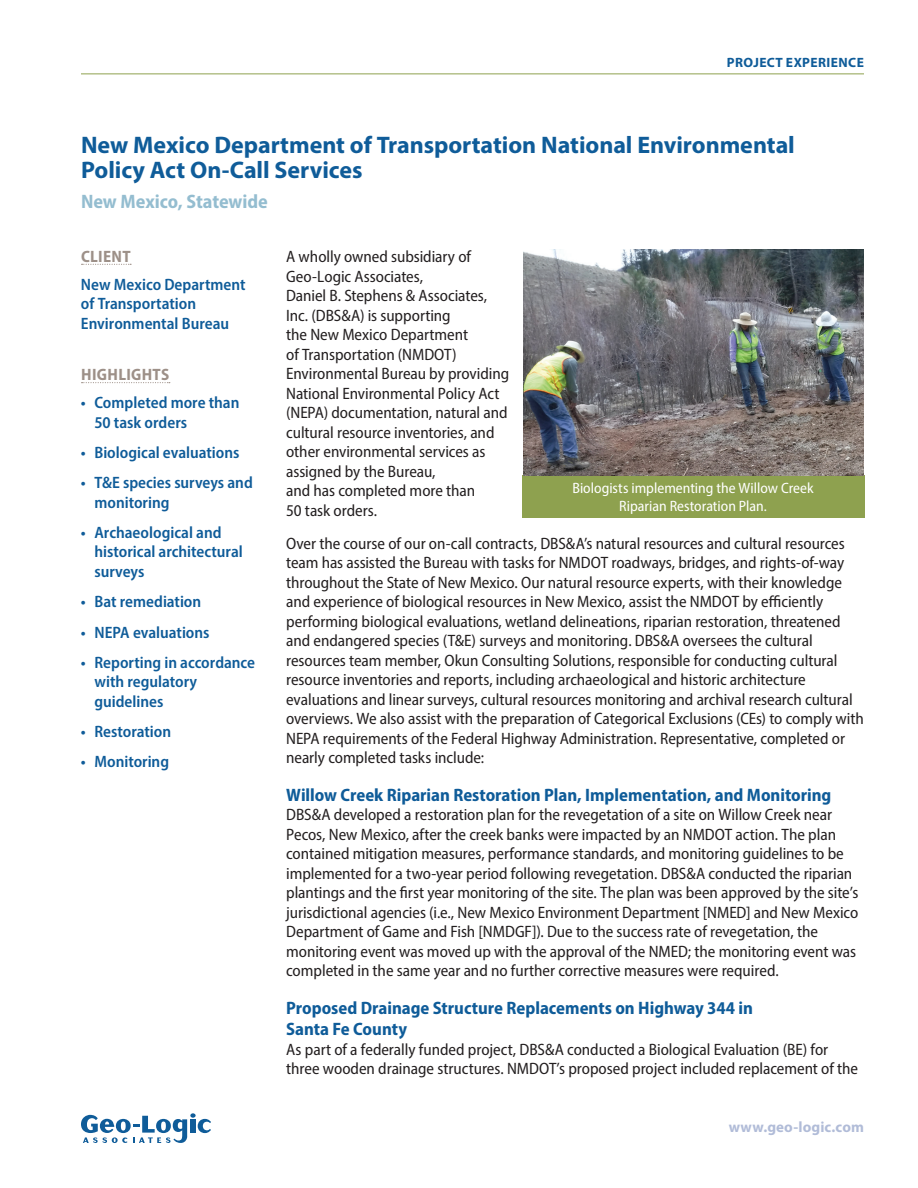
<style>
.page{position:relative;width:918px;height:1188px;background:#fff}
.page>*{position:absolute;margin:0;border:0;box-sizing:border-box;transform-origin:0 0}
.t1{font:700 24px/25.5px "Myriad Pro";letter-spacing:-.005em;color:#0f5c99}
.t2{font:700 semi-condensed 19.5px "Myriad Pro";color:#94bdd0}
.t3{font:700 semi-condensed 18px/21px "Myriad Pro";color:#0f5c99}
.t4{font:semi-condensed 16.5px/19.5px "Myriad Pro";letter-spacing:-.005em;color:#231f20}
.t5{font:600 semi-condensed 16.5px/19.5px "Myriad Pro";color:#0f5c99}
.t6{font:700 semi-condensed 16.5px "Myriad Pro";letter-spacing:.02em;color:#9d9088}
.t7{font:semi-condensed 15px/18px "Myriad Pro";color:#fff;text-align:center}
.t8{font:700 15px "Myriad Pro";letter-spacing:.005em;color:#b1bcd8}
.t9{font:700 13.5px "Myriad Pro";letter-spacing:.03em;color:#0f5c99}
</style>
<div class="page">
<hr style="left:81px;top:74px;width:783px;height:1px;background:#8ea14f">
<svg style="left:81px;top:1113px;width:130px;height:30px"></svg>
<div style="left:522px;top:475px;width:343px;height:43px;background:#8ea14f"></div>
<img style="left:524px;top:250px;width:340px;height:225px">
<svg style="left:82px;top:264px;width:49px;height:1px"></svg>
<svg style="left:82px;top:382px;width:88px;height:1px"></svg>
<p class="t9" style="left:727px;top:54px;width:138px">PROJECT EXPERIENCE</p>
<h1 class="t1" style="left:81px;top:131px;width:715px">New Mexico Department of Transportation National Environmental<br>Policy Act On-Call Services</h1>
<p class="t2" style="left:81px;top:189px;width:188px">New Mexico, Statewide</p>
<p class="t6" style="left:81px;top:246px;width:51px">CLIENT</p>
<p class="t5" style="left:81px;top:274px;width:166px">New Mexico Department of Transportation<br>Environmental Bureau</p>
<p class="t6" style="left:81px;top:364px;width:90px">HIGHLIGHTS</p>
<p class="t5" style="left:94px;top:392px;width:146px;text-indent:-13px">• Completed more than<br>50 task orders</p>
<p class="t5" style="left:81px;top:442px;width:160px">• Biological evaluations</p>
<p class="t5" style="left:94px;top:473px;width:160px;text-indent:-13px">• T&amp;E species surveys and monitoring</p>
<p class="t5" style="left:94px;top:522px;width:150px;text-indent:-13px">• Archaeological and historical architectural surveys</p>
<p class="t5" style="left:81px;top:592px;width:122px">• Bat remediation</p>
<p class="t5" style="left:81px;top:622px;width:130px">• NEPA evaluations</p>
<p class="t5" style="left:94px;top:652px;width:162px;text-indent:-13px">• Reporting in accordance with regulatory guidelines</p>
<p class="t5" style="left:81px;top:722px;width:92px">• Restoration</p>
<p class="t5" style="left:81px;top:752px;width:90px">• Monitoring</p>
<p class="t4" style="left:286px;top:247px;width:225px">A wholly owned subsidiary of<br>Geo-Logic Associates,<br>Daniel B. Stephens &amp; Associates,<br>Inc. (DBS&amp;A) is supporting<br>the New Mexico Department<br>of Transportation (NMDOT)<br>Environmental Bureau by providing<br>National Environmental Policy Act (NEPA) documentation, natural and cultural resource inventories, and other environmental services as assigned by the Bureau,<br>and has completed more than<br>50 task orders.</p>
<p class="t4" style="left:286px;top:533px;width:579px">Over the course of our on-call contracts, DBS&amp;A’s natural resources and cultural resources team has assisted the Bureau with tasks for NMDOT roadways, bridges, and rights-of-way throughout the State of New Mexico. Our natural resource experts, with their knowledge and experience of biological resources in New Mexico, assist the NMDOT by efficiently performing biological evaluations, wetland delineations, riparian restoration, threatened and endangered species (T&amp;E) surveys and monitoring. DBS&amp;A oversees the cultural resources team member, Okun Consulting Solutions, responsible for conducting cultural resource inventories and reports, including archaeological and historic architecture evaluations and linear surveys, cultural resources monitoring and archival research cultural overviews. We also assist with the preparation of Categorical Exclusions (CEs) to comply with NEPA requirements of the Federal Highway Administration. Representative, completed or nearly completed tasks include:</p>
<p class="t3" style="left:286px;top:784px;width:547px">Willow Creek Riparian Restoration Plan, Implementation, and Monitoring</p>
<p class="t4" style="left:286px;top:805px;width:574px">DBS&amp;A developed a restoration plan for the revegetation of a site on Willow Creek near Pecos, New Mexico, after the creek banks were impacted by an NMDOT action. The plan contained mitigation measures, performance standards, and monitoring guidelines to be implemented for a two-year period following revegetation. DBS&amp;A conducted the riparian plantings and the first year monitoring of the site. The plan was been approved by the site’s jurisdictional agencies (i.e., New Mexico Environment Department [NMED] and New Mexico Department of Game and Fish [NMDGF]). Due to the success rate of revegetation, the monitoring event was moved up with the approval of the NMED; the monitoring event was completed in the same year and no further corrective measures were required.</p>
<p class="t3" style="left:286px;top:997px;width:468px">Proposed Drainage Structure Replacements on Highway 344 in<br>Santa Fe County</p>
<p class="t4" style="left:286px;top:1039px;width:573px">As part of a federally funded project, DBS&amp;A conducted a Biological Evaluation (BE) for three wooden drainage structures. NMDOT’s proposed project included replacement of the</p>
<p class="t7" style="left:572px;top:479px;width:243px">Biologists implementing the Willow Creek<br>Riparian Restoration Plan.</p>
<p class="t8" style="left:729px;top:1117px;width:137px">www.geo-logic.com</p>
</div>
